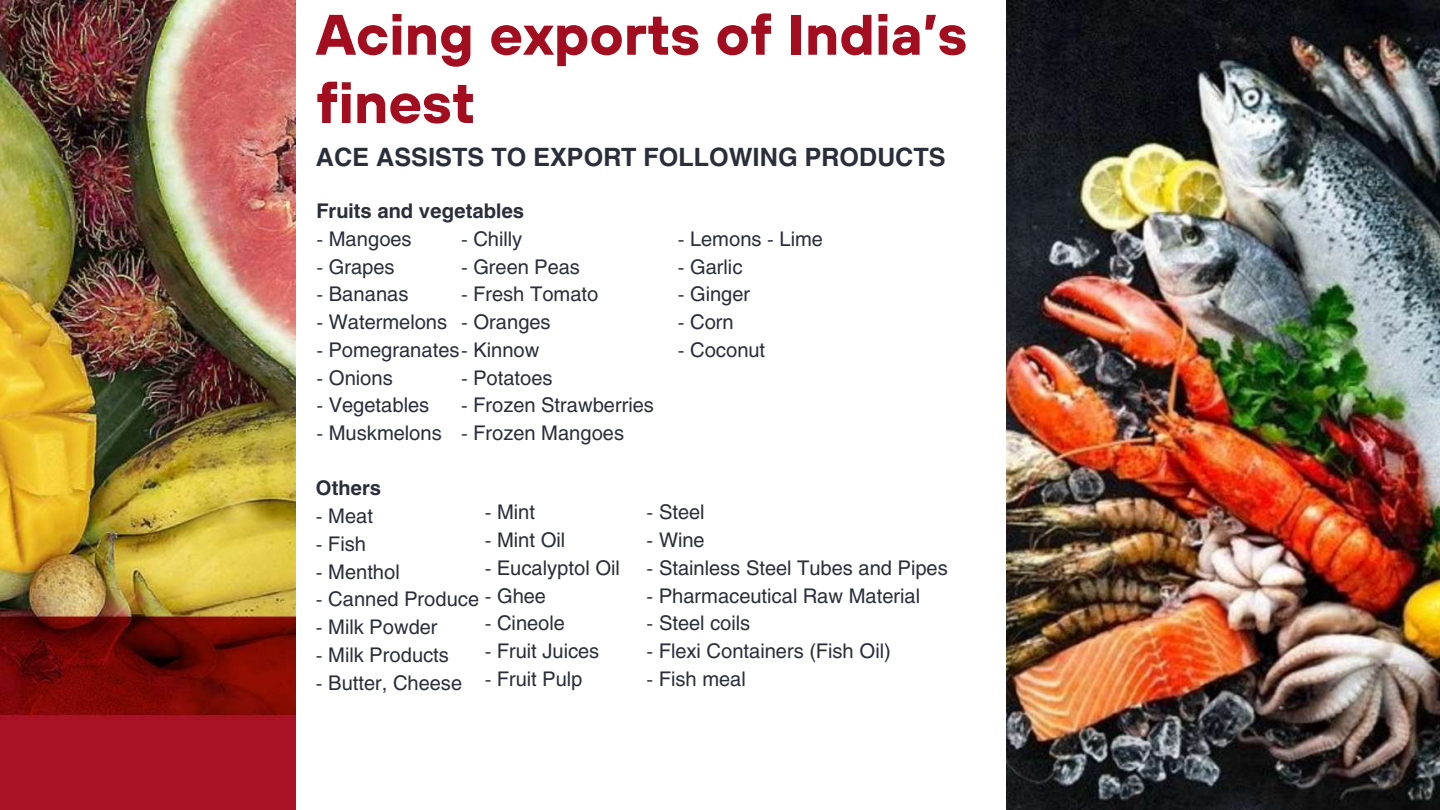
<style>
.page{position:relative;width:1440px;height:810px;background:#fff}
.page>*{position:absolute;margin:0;border:0;box-sizing:border-box;transform-origin:0 0}
.t1{font:700 57px/68.2px "TT Hoves";color:#a20e20}
.t2{font:700 25px "Helios";color:#2a2e3a}
.t3{font:20px "Helios";color:#2a2e3a}
.t4{font:700 20px "Helios";color:#2a2e3a}
</style>
<div class="page">
<img style="left:1007px;top:0;width:433px;height:810px">
<img style="left:0;top:0;width:296px;height:810px">
<h1 class="t1" style="left:316px;top:0;width:653px">Acing exports of India’s finest</h1>
<p class="t2" style="left:316px;top:141px;width:631px">ACE ASSISTS TO EXPORT FOLLOWING PRODUCTS</p>
<p class="t4" style="left:316px;top:198px;width:209px">Fruits and vegetables</p>
<p class="t3" style="left:316px;top:226px;width:97px">- Mangoes</p>
<p class="t3" style="left:316px;top:254px;width:80px">- Grapes</p>
<p class="t3" style="left:316px;top:282px;width:94px">- Bananas</p>
<p class="t3" style="left:316px;top:309px;width:132px">- Watermelons</p>
<p class="t3" style="left:316px;top:337px;width:225px">- Pomegranates- Kinnow</p>
<p class="t3" style="left:316px;top:365px;width:78px">- Onions</p>
<p class="t3" style="left:316px;top:393px;width:114px">- Vegetables</p>
<p class="t3" style="left:316px;top:420px;width:127px">- Muskmelons</p>
<p class="t3" style="left:461px;top:226px;width:63px">- Chilly</p>
<p class="t3" style="left:461px;top:254px;width:121px">- Green Peas</p>
<p class="t3" style="left:461px;top:282px;width:139px">- Fresh Tomato</p>
<p class="t3" style="left:461px;top:309px;width:91px">- Oranges</p>
<p class="t3" style="left:461px;top:365px;width:93px">- Potatoes</p>
<p class="t3" style="left:461px;top:393px;width:194px">- Frozen Strawberries</p>
<p class="t3" style="left:461px;top:420px;width:165px">- Frozen Mangoes</p>
<p class="t3" style="left:678px;top:226px;width:147px">- Lemons - Lime</p>
<p class="t3" style="left:678px;top:254px;width:66px">- Garlic</p>
<p class="t3" style="left:678px;top:282px;width:74px">- Ginger</p>
<p class="t3" style="left:678px;top:309px;width:58px">- Corn</p>
<p class="t3" style="left:678px;top:337px;width:89px">- Coconut</p>
<p class="t4" style="left:316px;top:475px;width:67px">Others</p>
<p class="t3" style="left:316px;top:503px;width:59px">- Meat</p>
<p class="t3" style="left:316px;top:531px;width:52px">- Fish</p>
<p class="t3" style="left:316px;top:559px;width:85px">- Menthol</p>
<p class="t3" style="left:316px;top:586px;width:165px">- Canned Produce</p>
<p class="t3" style="left:316px;top:614px;width:123px">- Milk Powder</p>
<p class="t3" style="left:316px;top:642px;width:135px">- Milk Products</p>
<p class="t3" style="left:316px;top:670px;width:148px">- Butter, Cheese</p>
<p class="t3" style="left:485px;top:500px;width:52px">- Mint</p>
<p class="t3" style="left:485px;top:527px;width:82px">- Mint Oil</p>
<p class="t3" style="left:485px;top:555px;width:137px">- Eucalyptol Oil</p>
<p class="t3" style="left:485px;top:583px;width:63px">- Ghee</p>
<p class="t3" style="left:485px;top:611px;width:82px">- Cineole</p>
<p class="t3" style="left:485px;top:638px;width:116px">- Fruit Juices</p>
<p class="t3" style="left:485px;top:666px;width:99px">- Fruit Pulp</p>
<p class="t3" style="left:647px;top:500px;width:59px">- Steel</p>
<p class="t3" style="left:647px;top:527px;width:60px">- Wine</p>
<p class="t3" style="left:647px;top:555px;width:303px">- Stainless Steel Tubes and Pipes</p>
<p class="t3" style="left:647px;top:583px;width:275px">- Pharmaceutical Raw Material</p>
<p class="t3" style="left:647px;top:611px;width:105px">- Steel coils</p>
<p class="t3" style="left:647px;top:638px;width:246px">- Flexi Containers (Fish Oil)</p>
<p class="t3" style="left:647px;top:666px;width:101px">- Fish meal</p>
</div>
